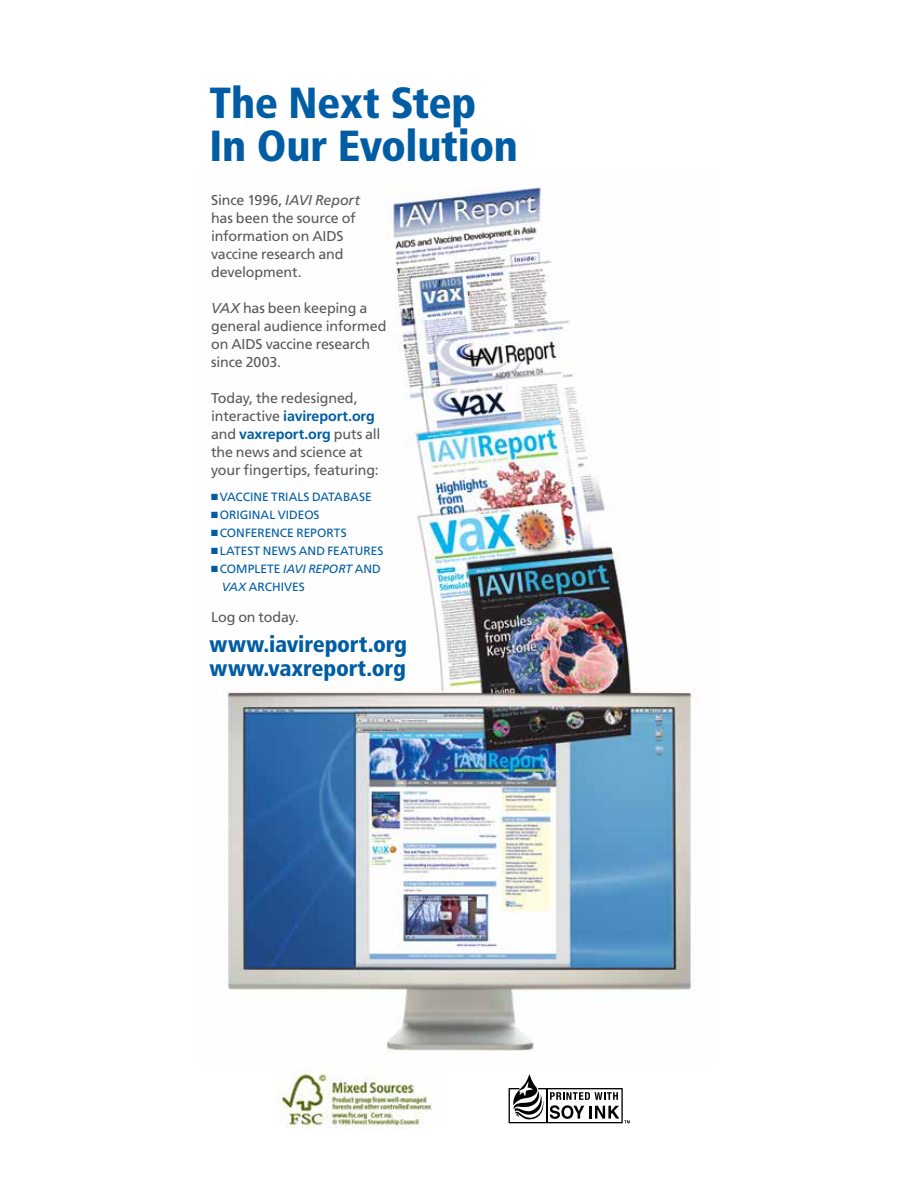
<style>
.page{position:relative;width:918px;height:1188px;background:#fff}
.page>*{position:absolute;margin:0;border:0;box-sizing:border-box;transform-origin:0 0}
.t1{font:900 condensed 43.5px/43.5px "Frutiger";letter-spacing:-.01em;color:#005da4}
.t2{font:900 condensed 22.5px/24px "Frutiger";letter-spacing:-.01em;color:#005da4}
.t3{font:14.25px/18px "Frutiger";letter-spacing:-.01em;color:#58595b}
.t4{font:12px "Frutiger";color:#005da4}
.t5{font:italic 12px/18px "Frutiger";color:#005da4}
.s1{font-style:italic}
.s2{font-weight:700;color:#005da4}
.s3{font-style:normal}
</style>
<div class="page">
<img style="left:276px;top:1068px;width:156px;height:60px">
<svg style="left:509px;top:1074px;width:121px;height:49px"></svg>
<hr style="left:547px;top:1089px;width:1px;height:34px;background:#000">
<img style="left:223px;top:187px;width:473px;height:865px">
<h1 class="t1" style="left:210px;top:81px;width:310px">The Next Step<br>In Our Evolution</h1>
<p class="t3" style="left:211px;top:191px;width:151px">Since 1996, <span class="s1">IAVI REPORT </span>has been the source of information on AIDS vaccine research and development.</p>
<p class="t3" style="left:211px;top:299px;width:177px"><span class="s1">VAX</span> has been keeping a general audience informed on AIDS vaccine research since 2003.</p>
<p class="t3" style="left:211px;top:389px;width:171px">Today, the redesigned, interactive <span class="s2">iavireport.org </span>and <span class="s2">vaxreport.org</span> puts all the news and science at your fingertips, featuring:</p>
<p class="t4" style="left:211px;top:489px;width:110px">■ Vacci ne trials data</p>
<p class="t4" style="left:343px;top:489px;width:30px">bas e</p>
<p class="t4" style="left:211px;top:507px;width:102px">■ ORIGINAL Videos</p>
<p class="t4" style="left:211px;top:525px;width:130px">■ Conference reports</p>
<p class="t4" style="left:211px;top:543px;width:172px">■ Latest news and features</p>
<p class="t5" style="left:222px;top:559px;width:159px;text-indent:-11px">■ <span class="s3">Co mplete</span> IAVI REPORT <span class="s3">and<br></span>VAX</p>
<p class="t4" style="left:249px;top:579px;width:56px">archives</p>
<p class="t3" style="left:211px;top:608px;width:89px">Log on today.</p>
<h2 class="t2" style="left:210px;top:633px;width:199px">www.iavireport.org www.vaxreport.org</h2>
</div>
